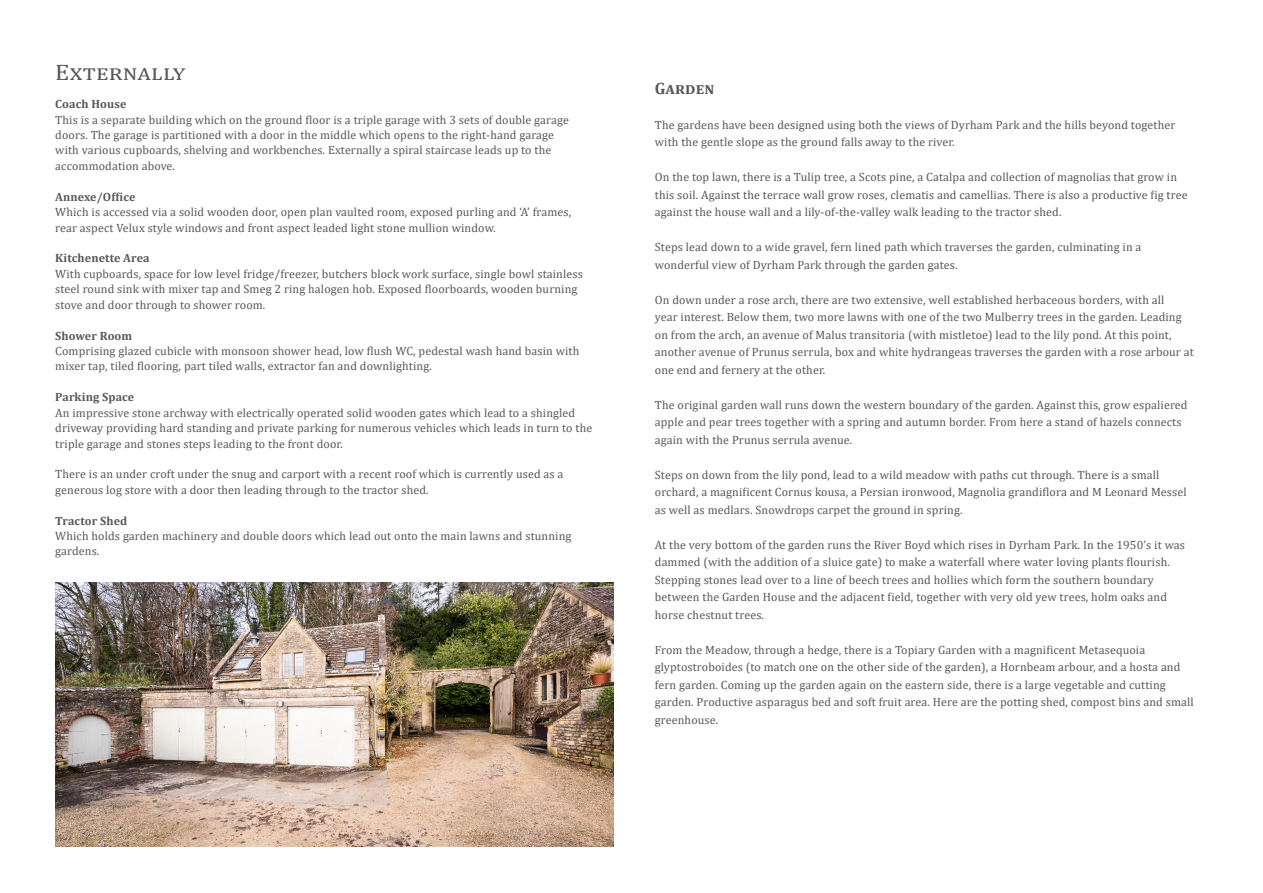
<style>
.page{position:relative;width:1263px;height:893px;background:#fff}
.page>*{position:absolute;margin:0;border:0;box-sizing:border-box;transform-origin:0 0}
.t1{font:22.5px "Cambria";color:#57585a;scale:1.1 1}
.t2{font:700 16.5px "Cambria";letter-spacing:.03em;color:#57585a}
.t3{font:12px/17.5px "Cambria";letter-spacing:.01em;color:#57585a}
.t4{font:700 12px "Cambria";letter-spacing:.01em;color:#57585a}
</style>
<div class="page">
<img style="left:55px;top:583px;width:558px;height:263px">
<p class="t1" style="left:55px;top:59px;width:120px">Externally</p>
<p class="t4" style="left:55px;top:96px;width:73px">Coach House</p>
<p class="t3" style="left:55px;top:112px;width:515px;line-height:15.5px">This is a separate building which on the ground floor is a triple garage with 3 sets of double garage doors. The garage is partitioned with a door in the middle which opens to the right-hand garage with various cupboards, shelving and workbenches. Externally a spiral staircase leads up to the accommodation above.</p>
<p class="t4" style="left:55px;top:188px;width:82px">Annexe/Office</p>
<p class="t3" style="left:55px;top:204px;width:517px;line-height:15.5px">Which is accessed via a solid wooden door, open plan vaulted room, exposed purling and ‘A’ frames, rear aspect Velux style windows and front aspect leaded light stone mullion window.</p>
<p class="t4" style="left:55px;top:250px;width:96px">Kitchenette Area</p>
<p class="t3" style="left:55px;top:266px;width:529px;line-height:15.5px">With cupboards, space for low level fridge/freezer, butchers block work surface, single bowl stainless steel round sink with mixer tap and Smeg 2 ring halogen hob. Exposed floorboards, wooden burning stove and door through to shower room.</p>
<p class="t4" style="left:55px;top:327px;width:78px">Shower Room</p>
<p class="t3" style="left:55px;top:343px;width:526px;line-height:15.5px">Comprising glazed cubicle with monsoon shower head, low flush WC, pedestal wash hand basin with mixer tap, tiled flooring, part tiled walls, extractor fan and downlighting.</p>
<p class="t4" style="left:55px;top:389px;width:81px">Parking Space</p>
<p class="t3" style="left:55px;top:405px;width:538px;line-height:15.5px">An impressive stone archway with electrically operated solid wooden gates which lead to a shingled driveway providing hard standing and private parking for numerous vehicles which leads in turn to the triple garage and stones steps leading to the front door.</p>
<p class="t3" style="left:55px;top:466px;width:510px;line-height:15.5px">There is an under croft under the snug and carport with a recent roof which is currently used as a generous log store with a door then leading through to the tractor shed.</p>
<p class="t4" style="left:55px;top:512px;width:74px">Tractor Shed</p>
<p class="t3" style="left:55px;top:528px;width:518px;line-height:15.5px">Which holds garden machinery and double doors which lead out onto the main lawns and stunning gardens.</p>
<p class="t2" style="left:655px;top:76px;width:61px">Garden</p>
<p class="t3" style="left:655px;top:116px;width:522px">The gardens have been designed using both the views of Dyrham Park and the hills beyond together with the gentle slope as the ground falls away to the river.</p>
<p class="t3" style="left:655px;top:168px;width:534px">On the top lawn, there is a Tulip tree, a Scots pine, a Catalpa and collection of magnolias that grow in this soil. Against the terrace wall grow roses, clematis and camellias. There is also a productive fig tree against the house wall and a lily-of-the-valley walk leading to the tractor shed.</p>
<p class="t3" style="left:655px;top:238px;width:488px">Steps lead down to a wide gravel, fern lined path which traverses the garden, culminating in a wonderful view of Dyrham Park through the garden gates.</p>
<p class="t3" style="left:655px;top:291px;width:540px">On down under a rose arch, there are two extensive, well established herbaceous borders, with all<br>year interest. Below them, two more lawns with one of the two Mulberry trees in the garden. Leading on from the arch, an avenue of Malus transitoria (with mistletoe) lead to the lily pond. At this point, another avenue of Prunus serrula, box and white hydrangeas traverses the garden with a rose arbour at one end and fernery at the other.</p>
<p class="t3" style="left:655px;top:396px;width:534px">The original garden wall runs down the western boundary of the garden. Against this, grow espaliered apple and pear trees together with a spring and autumn border. From here a stand of hazels connects again with the Prunus serrula avenue.</p>
<p class="t3" style="left:655px;top:466px;width:533px">Steps on down from the lily pond, lead to a wild meadow with paths cut through. There is a small orchard, a magnificent Cornus kousa, a Persian ironwood, Magnolia grandiflora and M Leonard Messel as well as medlars. Snowdrops carpet the ground in spring.</p>
<p class="t3" style="left:655px;top:536px;width:532px">At the very bottom of the garden runs the River Boyd which rises in Dyrham Park. In the 1950’s it was dammed (with the addition of a sluice gate) to make a waterfall where water loving plants flourish.<br>Stepping stones lead over to a line of beech trees and hollies which form the southern boundary between the Garden House and the adjacent field, together with very old yew trees, holm oaks and horse chestnut trees.</p>
<p class="t3" style="left:655px;top:641px;width:540px">From the Meadow, through a hedge, there is a Topiary Garden with a magnificent Metasequoia glyptostroboides (to match one on the other side of the garden), a Hornbeam arbour, and a hosta and fern garden. Coming up the garden again on the eastern side, there is a large vegetable and cutting garden. Productive asparagus bed and soft fruit area. Here are the potting shed, compost bins and small greenhouse.</p>
</div>
